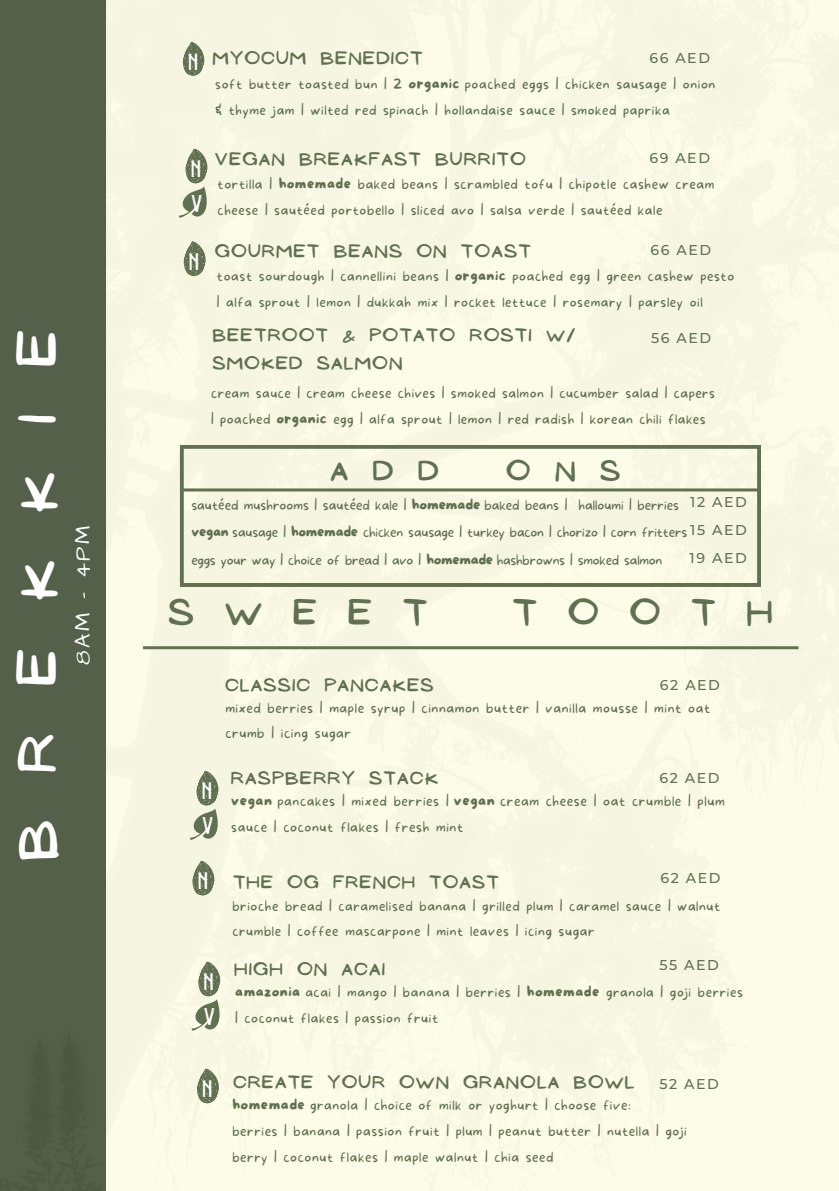
<style>
.page{position:relative;width:839px;height:1191px;background:#fff}
.page>*{position:absolute;margin:0;border:0;box-sizing:border-box;transform-origin:0 0}
.t1{font:49.2px "NF Ananias Bold";letter-spacing:1em;color:#fff}
.t2{font:31.8px "NF Ananias Bold";letter-spacing:1em;color:#617051}
.t3{font:25.2px "NF Ananias Bold";letter-spacing:1em;color:#617051}
.t4{font:22.2px "Architects Daughter";letter-spacing:.11em;color:#fff}
.t5{font:19.8px "Montagna LTD";color:#fff}
.t6{font:19.2px "Montagna LTD";color:#fff}
.t7{font:18.8px "Montagna LTD";color:#fff}
.t8{font:16.2px/28.2px "NF Ananias Bold";letter-spacing:.11em;color:#617051}
.t9{font:16px "NF Ananias Bold";letter-spacing:.11em;color:#617051}
.t10{font:100 14.2px/26px "More Sugar";letter-spacing:.04em;color:#617051}
.t11{font:100 14.2px "More Sugar";letter-spacing:-.015em;color:#617051}
.t12{font:100 14.2px "More Sugar";color:#617051}
.t13{font:500 14.2px "Montserrat";letter-spacing:.11em;color:#617051}
.s1{font-weight:400}
</style>
<div class="page">
<div style="left:105px;top:0;width:733px;height:1191px;background:#f8f7e4"></div>
<svg style="left:180px;top:445px;width:581px;height:142px;background:#edeeda"></svg>
<hr style="left:183px;top:488px;width:576px;height:3px;background:#617051">
<div style="left:0;top:0;width:105px;height:1191px;background:#546049"></div>
<svg style="left:192px;top:1067px;width:32px;height:39px"></svg>
<hr style="left:143px;top:646px;width:655px;height:3px;background:#617051">
<svg style="left:189px;top:769px;width:35px;height:71px;background:#b8bda5"></svg>
<svg style="left:191px;top:960px;width:34px;height:71px;background:#b8bea6"></svg>
<svg style="left:178px;top:147px;width:35px;height:71px;background:#b8bea6"></svg>
<svg style="left:179px;top:240px;width:32px;height:39px"></svg>
<svg style="left:178px;top:41px;width:31px;height:38px"></svg>
<svg style="left:188px;top:859px;width:32px;height:39px"></svg>
<div style="left:105px;top:982px;width:78px;height:209px;background:#fbfae7"></div>
<p class="t1" style="left:9px;top:860px;width:532px;rotate:-90deg">BREKKIE</p>
<p class="t4" style="left:68px;top:665px;width:140px;rotate:-90deg">8AM - 4PM</p>
<p class="t7" style="left:187px;top:53px;width:12px">N</p>
<h1 class="t8" style="left:213px;top:45px;width:211px">MYOCUM BENEDICT</h1>
<h4 class="t10" style="left:215px;top:71px;width:501px">soft butter toasted bun | 2 <span class="s1">organic</span> poached eggs | chicken sausage | onion &amp; thyme jam | wilted red spinach | hollandaise sauce | smoked paprika</h4>
<p class="t13" style="left:649px;top:49px;width:62px">66 AED</p>
<p class="t6" style="left:190px;top:160px;width:13px">N</p>
<h6 class="t5" style="left:191px;top:194px;width:12px">V</h6>
<h5 class="t6" style="left:188px;top:253px;width:13px">N</h5>
<p class="t8" style="left:215px;top:145px;width:312px">VEGAN BREAKFAST BURRITO</p>
<h5 class="t10" style="left:217px;top:172px;width:498px">tortilla | <span class="s1">homemade</span> baked beans | scrambled tofu | chipotle cashew cream cheese | sautéed portobello | sliced avo | salsa verde | sautéed kale</h5>
<h6 class="t13" style="left:649px;top:150px;width:62px">69 AED</h6>
<h5 class="t8" style="left:215px;top:237px;width:317px">GOURMET BEANS ON TOAST</h5>
<h6 class="t10" style="left:217px;top:264px;width:519px">toast sourdough | cannellini beans | <span class="s1">organic</span> poached egg | green cashew pesto | alfa sprout | lemon | dukkah mix | rocket lettuce | rosemary | parsley oil</h6>
<p class="t13" style="left:650px;top:242px;width:62px">66 AED</p>
<p class="t8" style="left:213px;top:321px;width:363px">BEETROOT &amp; POTATO ROSTI W/<br>SMOKED SALMON</p>
<h5 class="t13" style="left:651px;top:329px;width:62px">56 AED</h5>
<p class="t10" style="left:211px;top:381px;width:505px">cream sauce | cream cheese chives | smoked salmon | cucumber salad | capers | poached <span class="s1">organic</span> egg | alfa sprout | lemon | red radish | korean chili flakes</p>
<p class="t3" style="left:331px;top:456px;width:109px">ADD</p>
<p class="t3" style="left:506px;top:456px;width:115px">ONS</p>
<h5 class="t12" style="left:191px;top:496px;width:489px">sautéed mushrooms | sautéed kale | <span class="s1">homemade</span> baked beans | halloumi | berries</h5>
<h6 class="t13" style="left:690px;top:493px;width:58px">12 AED</h6>
<p class="t11" style="left:191px;top:524px;width:497px"><span class="s1">vegan</span> sausage | <span class="s1">homemade</span> chicken sausage | turkey bacon | chorizo | corn fritters</p>
<p class="t13" style="left:690px;top:521px;width:58px">15 AED</p>
<p class="t13" style="left:689px;top:549px;width:59px">19 AED</p>
<p class="t11" style="left:191px;top:552px;width:472px">eggs your way | choice of bread | avo | <span class="s1">homemade</span> hashbrowns | smoked salmon</p>
<h6 class="t2" style="left:169px;top:594px;width:259px">SWEET</h6>
<h6 class="t2" style="left:513px;top:594px;width:260px">TOOTH</h6>
<h5 class="t8" style="left:225px;top:671px;width:209px">CLASSIC PANCAKES</h5>
<h6 class="t13" style="left:660px;top:676px;width:62px">62 AED</h6>
<p class="t6" style="left:201px;top:782px;width:13px">N</p>
<p class="t5" style="left:202px;top:817px;width:12px">V</p>
<h2 class="t10" style="left:225px;top:696px;width:486px;line-height:25px">mixed berries | maple syrup | cinnamon butter | vanilla mousse | mint oat crumb | icing sugar</h2>
<h5 class="t8" style="left:231px;top:764px;width:208px">RASPBERRY STACK</h5>
<h6 class="t13" style="left:659px;top:769px;width:62px">62 AED</h6>
<p class="t10" style="left:231px;top:788px;width:495px"><span class="s1">vegan</span> pancakes | mixed berries | <span class="s1">vegan</span> cream cheese | oat crumble | plum sauce | coconut flakes | fresh mint</p>
<h6 class="t6" style="left:197px;top:872px;width:13px">N</h6>
<p class="t6" style="left:203px;top:973px;width:13px">N</p>
<p class="t5" style="left:204px;top:1007px;width:12px">V</p>
<h6 class="t9" style="left:233px;top:873px;width:267px">THE OG FRENCH TOAST</h6>
<p class="t13" style="left:660px;top:869px;width:62px">62 AED</p>
<h3 class="t10" style="left:232px;top:894px;width:489px;line-height:24.8px">brioche bread | caramelised banana | grilled plum | caramel sauce | walnut crumble | coffee mascarpone | mint leaves | icing sugar</h3>
<p class="t8" style="left:235px;top:955px;width:152px">HIGH ON ACAI</p>
<h5 class="t13" style="left:659px;top:956px;width:61px">55 AED</h5>
<p class="t10" style="left:235px;top:979px;width:509px"><span class="s1">amazonia</span> acai | mango | banana | berries | <span class="s1">homemade</span> granola | goji berries | coconut flakes | passion fruit</p>
<p class="t6" style="left:201px;top:1080px;width:13px">N</p>
<h6 class="t9" style="left:233px;top:1073px;width:402px">CREATE YOUR OWN GRANOLA BOWL</h6>
<p class="t13" style="left:659px;top:1076px;width:61px">52 AED</p>
<h6 class="t10" style="left:232px;top:1093px;width:400px"><span class="s1">homemade</span> granola | choice of milk or yoghurt | choose five:</h6>
<p class="t10" style="left:232px;top:1119px;width:456px">berries | banana | passion fruit | plum | peanut butter | nutella | goji berry | coconut flakes | maple walnut | chia seed</p>
</div>
